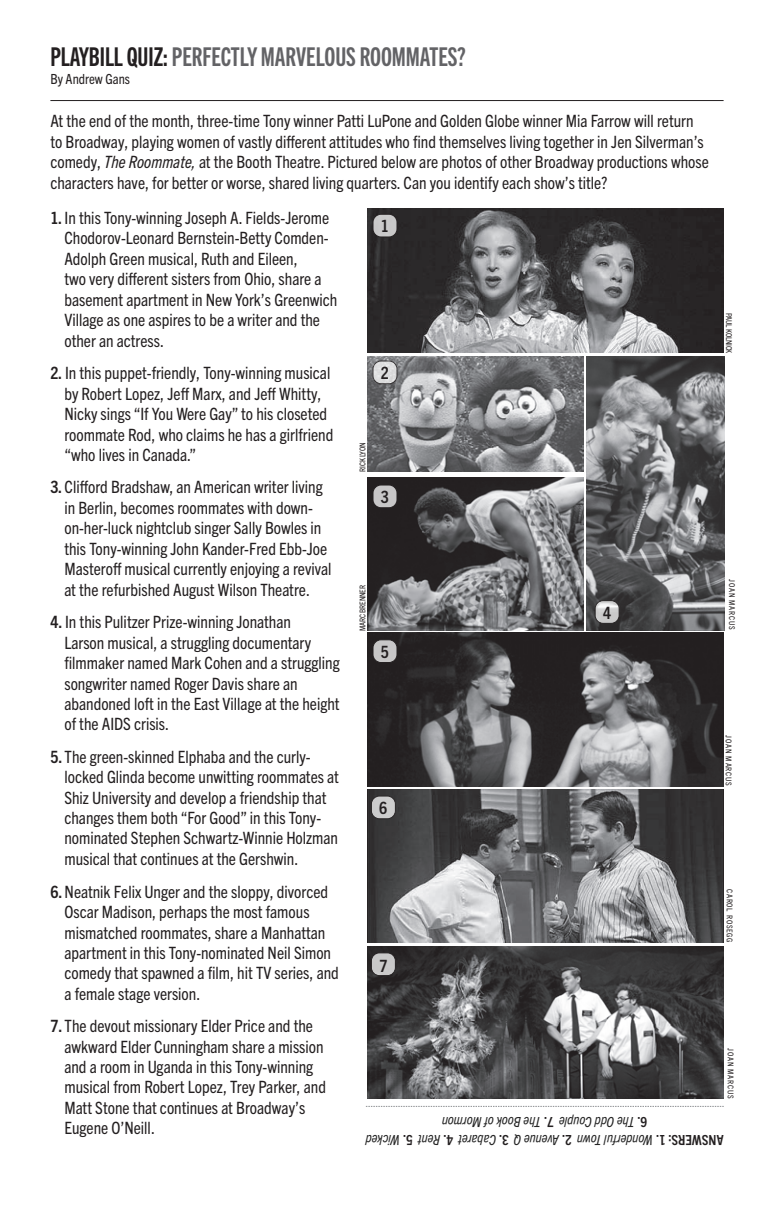
<style>
.page{position:relative;width:774px;height:1224px;background:#fff}
.page>*{position:absolute;margin:0;border:0;box-sizing:border-box;transform-origin:0 0}
.t1{font:26px "Trade Gothic Next LT Pro Bd Cm";color:#636366}
.t2{font:condensed 17px/20.4px "Trade Gothic Next LT Pro";color:#231f20}
.t3{font:700 condensed 17px "Trade Gothic Next LT Pro";color:#231f20}
.t4{font:italic condensed 14px "Trade Gothic Next LT Pro";color:#242424}
.t5{font:condensed 14px "Trade Gothic Next LT Pro";color:#231f20}
.t6{font:condensed 8px "Trade Gothic Next LT Pro";letter-spacing:.09em;color:#231f20}
.t7{font:condensed 8px "Trade Gothic Next LT Pro";letter-spacing:-.02em;color:#231f20}
.s1{color:#231f20}
.s2{font-style:italic}
.s3{font-weight:700}
.s4{font-weight:700;font-style:normal;color:#231f20}
</style>
<div class="page">
<hr style="left:50px;top:100px;width:674px;height:1px;background:#231f20">
<svg style="left:366px;top:1106px;width:358px;height:1px"></svg>
<img style="left:368px;top:633px;width:356px;height:153px">
<img style="left:368px;top:789px;width:356px;height:154px">
<img style="left:368px;top:946px;width:356px;height:153px">
<img style="left:368px;top:356px;width:215px;height:116px">
<img style="left:587px;top:356px;width:137px;height:274px">
<img style="left:368px;top:477px;width:215px;height:153px">
<img style="left:368px;top:208px;width:356px;height:145px">
<div style="left:373px;top:361px;width:24px;height:23px;background:#ddddde;border-radius:8px"></div>
<div style="left:373px;top:361px;width:24px;height:23px;border:1px solid #231f20;border-radius:8px"></div>
<svg style="left:595px;top:601px;width:24px;height:22px"></svg>
<div style="left:595px;top:600px;width:24px;height:24px;border:1px solid #231f20;border-radius:8px"></div>
<div style="left:373px;top:214px;width:24px;height:23px;background:#c9c9c9;border-radius:8px"></div>
<div style="left:373px;top:214px;width:24px;height:23px;border:1px solid #231f20;border-radius:8px"></div>
<div style="left:373px;top:485px;width:24px;height:23px;background:#c7c6c7;border-radius:8px"></div>
<div style="left:373px;top:485px;width:24px;height:23px;border:1px solid #231f20;border-radius:8px"></div>
<div style="left:373px;top:640px;width:24px;height:23px;background:#c7c6c7;border-radius:8px"></div>
<div style="left:373px;top:640px;width:24px;height:23px;border:1px solid #231f20;border-radius:8px"></div>
<div style="left:371px;top:796px;width:24px;height:23px;background:#cccccd;border-radius:8px"></div>
<div style="left:371px;top:796px;width:25px;height:23px;border:1px solid #231f20;border-radius:8px"></div>
<div style="left:371px;top:953px;width:24px;height:23px;background:#c9c9c9;border-radius:8px"></div>
<div style="left:371px;top:953px;width:25px;height:23px;border:1px solid #231f20;border-radius:8px"></div>
<p class="t1" style="left:50px;top:39px;width:417px"><span class="s1">PLAYBILL QUIZ:</span> PERFECTLY MARVELOUS ROOMMATES?</p>
<p class="t5" style="left:50px;top:69px;width:81px">By Andrew Gans</p>
<p class="t2" style="left:50px;top:110px;width:660px">At the end of the month, three-time Tony winner Patti LuPone and Golden Globe winner Mia Farrow will return to Broadway, playing women of vastly different attitudes who find themselves living together in Jen Silverman’s comedy, <span class="s2">The Roommate,</span> at the Booth Theatre. Pictured below are photos of other Broadway productions whose characters have, for better or worse, shared living quarters. Can you identify each show’s title?</p>
<p class="t2" style="left:64px;top:207px;width:274px;text-indent:-14px"><span class="s3">1.</span> In this Tony-winning Joseph A. Fields-Jerome Chodorov-Leonard Bernstein-Betty Comden-Adolph Green musical, Ruth and Eileen,<br>two very different sisters from Ohio, share a basement apartment in New York’s Greenwich Village as one aspires to be a writer and the other an actress.</p>
<p class="t2" style="left:64px;top:362px;width:270px;text-indent:-14px"><span class="s3">2.</span> In this puppet-friendly, Tony-winning musical by Robert Lopez, Jeff Marx, and Jeff Whitty, Nicky sings “If You Were Gay” to his closeted roommate Rod, who claims he has a girlfriend “who lives in Canada.”</p>
<p class="t2" style="left:64px;top:476px;width:269px;text-indent:-14px"><span class="s3">3.</span> Clifford Bradshaw, an American writer living in Berlin, becomes roommates with down&shy;on-her-luck nightclub singer Sally Bowles in this Tony-winning John Kander-Fred Ebb-Joe Masteroff musical currently enjoying a revival at the refurbished August Wilson Theatre.</p>
<p class="t2" style="left:64px;top:611px;width:277px;text-indent:-14px"><span class="s3">4.</span> In this Pulitzer Prize-winning Jonathan<br>Larson musical, a struggling documentary filmmaker named Mark Cohen and a struggling songwriter named Roger Davis share an abandoned loft in the East Village at the height of the AIDS crisis.</p>
<p class="t2" style="left:64px;top:745px;width:276px;text-indent:-14px"><span class="s3">5.</span> The green-skinned Elphaba and the curly&shy;locked Glinda become unwitting roommates at Shiz University and develop a friendship that changes them both “For Good” in this Tony&shy;nominated Stephen Schwartz-Winnie Holzman musical that continues at the Gershwin.</p>
<p class="t2" style="left:64px;top:880px;width:276px;text-indent:-14px"><span class="s3">6.</span> Neatnik Felix Unger and the sloppy, divorced Oscar Madison, perhaps the most famous mismatched roommates, share a Manhattan apartment in this Tony-nominated Neil Simon comedy that spawned a film, hit TV series, and a female stage version.</p>
<p class="t2" style="left:64px;top:1015px;width:263px;text-indent:-14px"><span class="s3">7.</span> The devout missionary Elder Price and the awkward Elder Cunningham share a mission and a room in Uganda in this Tony-winning musical from Robert Lopez, Trey Parker, and Matt Stone that continues at Broadway’s Eugene O’Neill.</p>
<p class="t3" style="left:381px;top:215px;width:10px">1</p>
<p class="t3" style="left:381px;top:361px;width:10px">2</p>
<p class="t7" style="left:357px;top:472px;width:31px;rotate:-90deg">RICK LYON</p>
<p class="t3" style="left:381px;top:485px;width:10px">3</p>
<p class="t7" style="left:357px;top:631px;width:47px;rotate:-90deg">MARC BRENNER</p>
<p class="t3" style="left:381px;top:640px;width:10px">5</p>
<p class="t3" style="left:379px;top:796px;width:10px">6</p>
<p class="t3" style="left:603px;top:601px;width:10px">4</p>
<p class="t3" style="left:380px;top:954px;width:10px">7</p>
<p class="t4" style="left:647px;top:1131px;width:207px;rotate:-180deg"><span class="s4">6.</span> The Odd Couple <span class="s4">7.</span> The Book of Mormon</p>
<p class="t7" style="left:734px;top:313px;width:42px;rotate:90deg">PAUL KOLNICK</p>
<p class="t6" style="left:738px;top:579px;width:52px;rotate:90deg">JOAN MARCUS</p>
<p class="t6" style="left:734px;top:735px;width:52px;rotate:90deg">JOAN MARCUS</p>
<p class="t6" style="left:735px;top:889px;width:55px;rotate:90deg">CAROL ROSEGG</p>
<p class="t6" style="left:736px;top:1048px;width:52px;rotate:90deg">JOAN MARCUS</p>
<p class="t4" style="left:724px;top:1149px;width:360px;rotate:-180deg"><span class="s4">ANSWERS: 1.</span> Wonderful Town <span class="s4">2.</span> Avenue Q <span class="s4">3.</span> Cabaret <span class="s4">4.</span> Rent <span class="s4">5.</span> Wicked</p>
</div>
